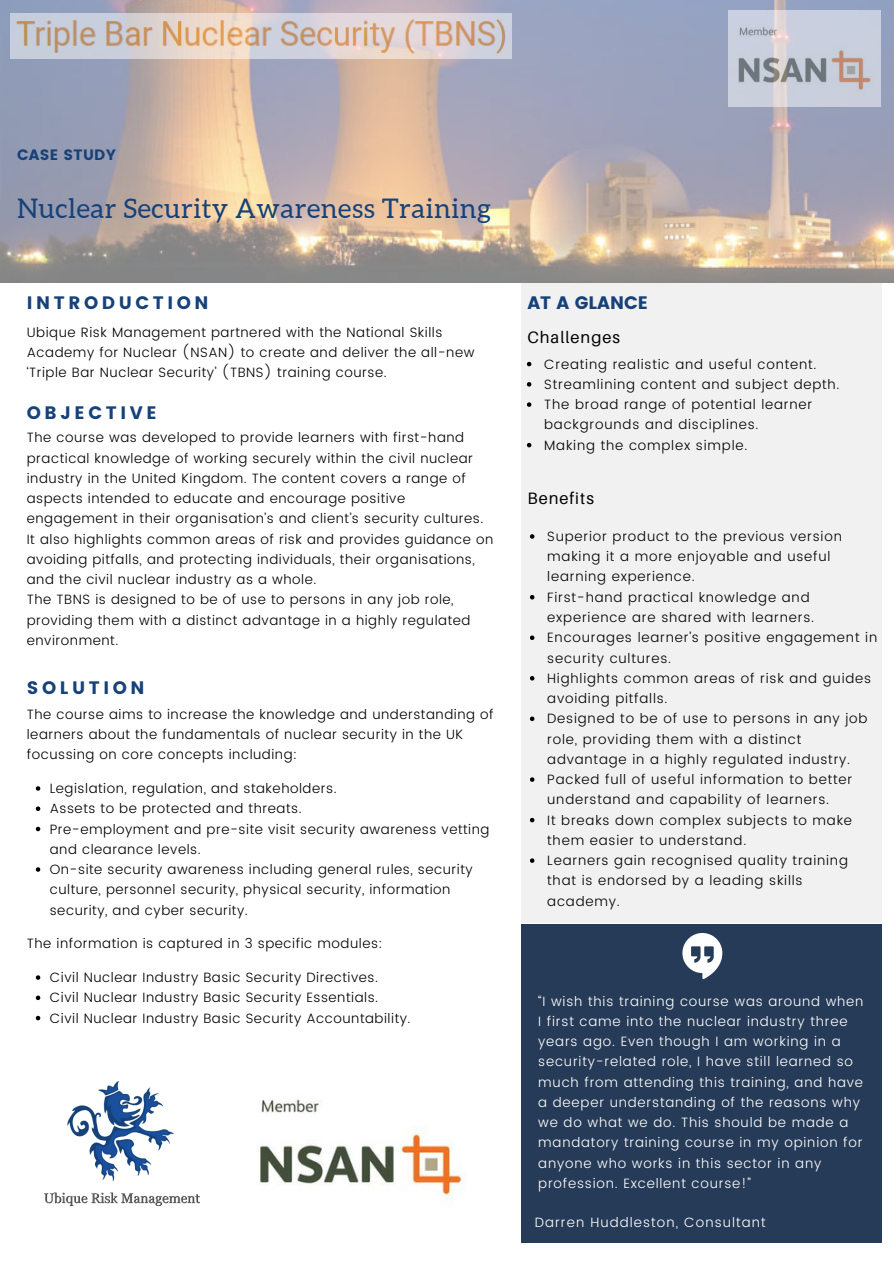
<style>
.page{position:relative;width:894px;height:1264px;background:#fff}
.page>*{position:absolute;margin:0;border:0;box-sizing:border-box;transform-origin:0 0}
.t1{font:27px "Aleo";letter-spacing:.02em;color:#164279}
.t2{font:18px "Poppins";letter-spacing:.2em;color:#164279}
.t3{font:18px "Poppins";color:#164279}
.t4{font:16.5px "Aileron";letter-spacing:.06em;color:#000}
.t5{font:15px "Poppins";letter-spacing:.02em;color:#164279}
.t6{font:300 13.5px/20.2px "Poppins";letter-spacing:.04em;color:#000}
.t7{font:300 13.5px/20.2px "Poppins";letter-spacing:.06em;color:#000}
.t8{font:300 13.5px/20.2px "Poppins";letter-spacing:.06em;color:#fff}
.t9{font:300 13.5px "Poppins";letter-spacing:.08em;color:#fff}
</style>
<div class="page">
<div style="left:521px;top:283px;width:360px;height:639px;background:#f1f1f1"></div>
<div style="left:521px;top:924px;width:360px;height:318px;background:#263b57"></div>
<svg style="left:682px;top:933px;width:40px;height:46px"></svg>
<img style="left:44px;top:1081px;width:156px;height:124px">
<img style="left:0;top:0;width:893px;height:283px">
<img style="left:259px;top:1099px;width:205px;height:98px">
<img style="left:727px;top:11px;width:152px;height:95px">
<img style="left:10px;top:14px;width:501px;height:45px">
<svg style="left:529px;top:534px;width:5px;height:4px"></svg>
<svg style="left:530px;top:595px;width:4px;height:4px"></svg>
<svg style="left:530px;top:635px;width:4px;height:5px"></svg>
<svg style="left:529px;top:676px;width:5px;height:4px"></svg>
<svg style="left:530px;top:716px;width:4px;height:5px"></svg>
<svg style="left:529px;top:777px;width:5px;height:4px"></svg>
<svg style="left:530px;top:817px;width:4px;height:5px"></svg>
<svg style="left:529px;top:858px;width:5px;height:4px"></svg>
<svg style="left:526px;top:362px;width:5px;height:4px"></svg>
<svg style="left:526px;top:382px;width:5px;height:4px"></svg>
<svg style="left:526px;top:402px;width:5px;height:5px"></svg>
<svg style="left:526px;top:443px;width:5px;height:4px"></svg>
<svg style="left:36px;top:786px;width:4px;height:4px"></svg>
<svg style="left:36px;top:806px;width:4px;height:5px"></svg>
<svg style="left:36px;top:826px;width:4px;height:5px"></svg>
<svg style="left:36px;top:867px;width:4px;height:4px"></svg>
<svg style="left:36px;top:975px;width:4px;height:4px"></svg>
<svg style="left:36px;top:995px;width:4px;height:5px"></svg>
<svg style="left:36px;top:1015px;width:4px;height:5px"></svg>
<p class="t5" style="left:17px;top:146px;width:100px">CASE STUDY</p>
<p class="t1" style="left:17px;top:194px;width:475px">Nuclear Security Awareness Training</p>
<p class="t2" style="left:27px;top:292px;width:183px">INTRODUCTION</p>
<p class="t6" style="left:27px;top:322px;width:449px">Ubique Risk Management partnered with the National Skills<br>Academy for Nuclear (NSAN) to create and deliver the all-new ‘Triple Bar Nuclear Security’ (TBNS) training course.</p>
<p class="t2" style="left:27px;top:402px;width:131px">OBJECTIVE</p>
<p class="t6" style="left:27px;top:427px;width:468px">The course was developed to provide learners with first-hand practical knowledge of working securely within the civil nuclear industry in the United Kingdom. The content covers a range of aspects intended to educate and encourage positive engagement in their organisation’s and client’s security cultures.<br>It also highlights common areas of risk and provides guidance on avoiding pitfalls, and protecting individuals, their organisations, and the civil nuclear industry as a whole.</p>
<p class="t6" style="left:27px;top:589px;width:445px">The TBNS is designed to be of use to persons in any job role, providing them with a distinct advantage in a highly regulated environment.</p>
<h3 class="t2" style="left:27px;top:677px;width:119px">SOLUTION</h3>
<p class="t6" style="left:27px;top:704px;width:468px">The course aims to increase the knowledge and understanding of learners about the fundamentals of nuclear security in the UK focussing on core concepts including:</p>
<p class="t6" style="left:50px;top:778px;width:288px">Legislation, regulation, and stakeholders.</p>
<p class="t6" style="left:50px;top:798px;width:253px">Assets to be protected and threats.</p>
<h2 class="t6" style="left:50px;top:818px;width:441px">Pre-employment and pre-site visit security awareness vetting and clearance levels.</h2>
<h3 class="t6" style="left:50px;top:859px;width:424px">On-site security awareness including general rules, security culture, personnel security, physical security, information security, and cyber security.</h3>
<p class="t6" style="left:27px;top:933px;width:357px">The information is captured in 3 specific modules:</p>
<p class="t6" style="left:50px;top:967px;width:329px">Civil Nuclear Industry Basic Security Directives.</p>
<p class="t6" style="left:50px;top:987px;width:330px">Civil Nuclear Industry Basic Security Essentials.</p>
<p class="t6" style="left:50px;top:1007px;width:362px">Civil Nuclear Industry Basic Security Accountability.</p>
<p class="t3" style="left:527px;top:293px;width:122px">AT A GLANCE</p>
<p class="t4" style="left:527px;top:326px;width:94px">Challenges</p>
<p class="t7" style="left:544px;top:354px;width:274px">Creating realistic and useful content.</p>
<p class="t7" style="left:544px;top:374px;width:297px">Streamlining content and subject depth.</p>
<p class="t7" style="left:544px;top:394px;width:269px">The broad range of potential learner backgrounds and disciplines.</p>
<p class="t7" style="left:544px;top:435px;width:204px">Making the complex simple.</p>
<h2 class="t4" style="left:527px;top:488px;width:68px">Benefits</h2>
<p class="t7" style="left:547px;top:526px;width:296px">Superior product to the previous version making it a more enjoyable and useful learning experience.</p>
<h4 class="t7" style="left:547px;top:587px;width:268px">First-hand practical knowledge and experience are shared with learners.</h4>
<h1 class="t7" style="left:547px;top:627px;width:331px">Encourages learner’s positive engagement in security cultures.</h1>
<h2 class="t7" style="left:547px;top:668px;width:325px">Highlights common areas of risk and guides avoiding pitfalls.</h2>
<p class="t7" style="left:547px;top:708px;width:321px">Designed to be of use to persons in any job role, providing them with a distinct advantage in a highly regulated industry.</p>
<h2 class="t7" style="left:547px;top:769px;width:306px">Packed full of useful information to better understand and capability of learners.</h2>
<p class="t7" style="left:547px;top:809px;width:306px">It breaks down complex subjects to make them easier to understand.</p>
<p class="t7" style="left:547px;top:850px;width:302px">Learners gain recognised quality training that is endorsed by a leading skills academy.</p>
<p class="t8" style="left:538px;top:990px;width:326px">“I wish this training course was around when I first came into the nuclear industry three years ago. Even though I am working in a security-related role, I have still learned so much from attending this training, and have a deeper understanding of the reasons why we do what we do. This should be made a mandatory training course in my opinion for anyone who works in this sector in any profession. Excellent course!”</p>
<p class="t9" style="left:534px;top:1214px;width:232px">Darren Huddleston, Consultant</p>
</div>
